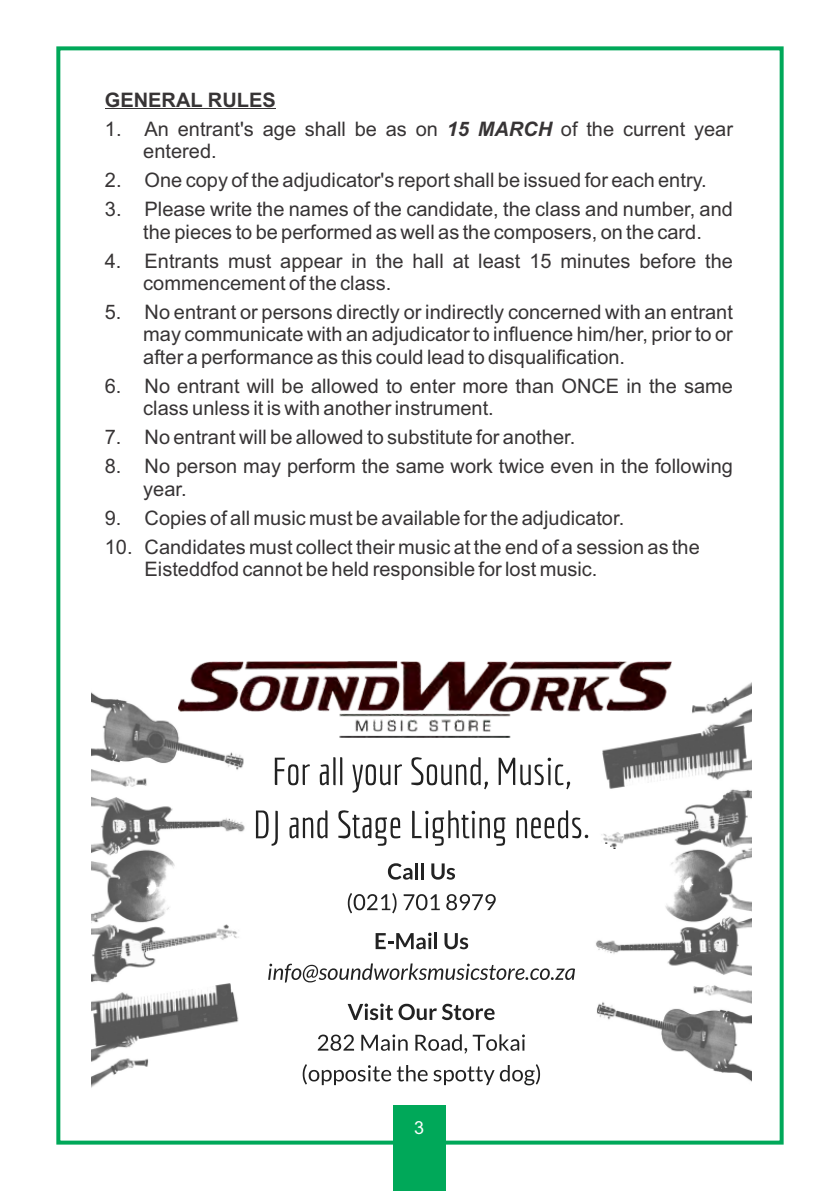
<style>
.page{position:relative;width:840px;height:1191px;background:#fff}
.page>*{position:absolute;margin:0;border:0;box-sizing:border-box;transform-origin:0 0}
.t1{font:20px/22.4px "Arial";color:#373435}
.t2{font:700 20px "Arial";color:#373435}
.t3{font:18px "Arial";color:#fefefe}
.s1{font-weight:700;font-style:italic}
</style>
<div class="page">
<div style="left:56px;top:46px;width:727px;height:1098px;border:4px solid #00a859"></div>
<div style="left:393px;top:1097px;width:53px;height:94px;background:#00a859"></div>
<img style="left:393px;top:661px;width:358px;height:444px">
<img style="left:92px;top:692px;width:396px;height:412px">
<img style="left:178px;top:661px;width:493px;height:77px">
<svg style="left:274px;top:757px;width:36px;height:28px"></svg>
<svg style="left:319px;top:757px;width:23px;height:28px"></svg>
<svg style="left:352px;top:764px;width:50px;height:28px"></svg>
<svg style="left:411px;top:757px;width:76px;height:32px"></svg>
<svg style="left:498px;top:757px;width:72px;height:32px"></svg>
<svg style="left:256px;top:810px;width:22px;height:35px"></svg>
<svg style="left:289px;top:810px;width:38px;height:28px"></svg>
<svg style="left:338px;top:810px;width:62px;height:35px"></svg>
<svg style="left:412px;top:810px;width:93px;height:35px"></svg>
<svg style="left:516px;top:810px;width:72px;height:28px"></svg>
<svg style="left:347px;top:1003px;width:147px;height:17px"></svg>
<svg style="left:317px;top:1034px;width:37px;height:16px"></svg>
<svg style="left:361px;top:1034px;width:46px;height:16px"></svg>
<svg style="left:415px;top:1034px;width:109px;height:19px"></svg>
<svg style="left:302px;top:1064px;width:125px;height:21px"></svg>
<svg style="left:433px;top:1064px;width:106px;height:21px"></svg>
<svg style="left:387px;top:863px;width:25px;height:16px"></svg>
<hr style="left:415px;top:863px;width:3px;height:16px;background:#222">
<hr style="left:421px;top:863px;width:3px;height:16px;background:#222">
<svg style="left:431px;top:863px;width:24px;height:16px"></svg>
<svg style="left:347px;top:893px;width:49px;height:20px"></svg>
<svg style="left:403px;top:894px;width:36px;height:16px"></svg>
<svg style="left:446px;top:894px;width:49px;height:16px"></svg>
<svg style="left:375px;top:932px;width:56px;height:17px"></svg>
<hr style="left:434px;top:932px;width:3px;height:17px;background:#222">
<svg style="left:444px;top:933px;width:24px;height:16px"></svg>
<svg style="left:268px;top:963px;width:306px;height:19px"></svg>
<hr style="left:105px;top:108px;width:171px;height:1px;background:#373435">
<p class="t2" style="left:105px;top:92px;width:172px">GENERAL RULES</p>
<p class="t1" style="left:143px;top:119px;width:591px;text-indent:-38px">1. An entrant's age shall be as on <span class="s1">15 MARCH</span> of the current year entered.</p>
<p class="t1" style="left:105px;top:171px;width:603px">2. One copy of the adjudicator's report shall be issued for each entry.</p>
<p class="t1" style="left:105px;top:200px;width:629px;text-align:center">3. Please write the names of the candidate, the class and number, and the pieces to be performed as well as the composers, on the card.</p>
<p class="t1" style="left:143px;top:251px;width:591px;text-indent:-38px">4. Entrants must appear in the hall at least 15 minutes before the commencement of the class.</p>
<p class="t1" style="left:143px;top:303px;width:591px;text-align:justify;text-indent:-38px">5. No entrant or persons directly or indirectly concerned with an entrant may communicate with an adjudicator to influence him/her, prior to or after a performance as this could lead to disqualification.</p>
<p class="t1" style="left:143px;top:376px;width:591px;text-indent:-38px">6. No entrant will be allowed to enter more than ONCE in the same class unless it is with another instrument.</p>
<p class="t1" style="left:105px;top:428px;width:471px">7. No entrant will be allowed to substitute for another.</p>
<p class="t1" style="left:143px;top:457px;width:591px;text-indent:-38px">8. No person may perform the same work twice even in the following year.</p>
<p class="t1" style="left:105px;top:508px;width:520px">9. Copies of all music must be available for the adjudicator.</p>
<p class="t1" style="left:144px;top:537px;width:556px;text-indent:-40px">10. Candidates must collect their music at the end of a session as the<br>Eisteddfod cannot be held responsible for lost music.</p>
<p class="t3" style="left:414px;top:1121px;width:12px">3</p>
</div>
